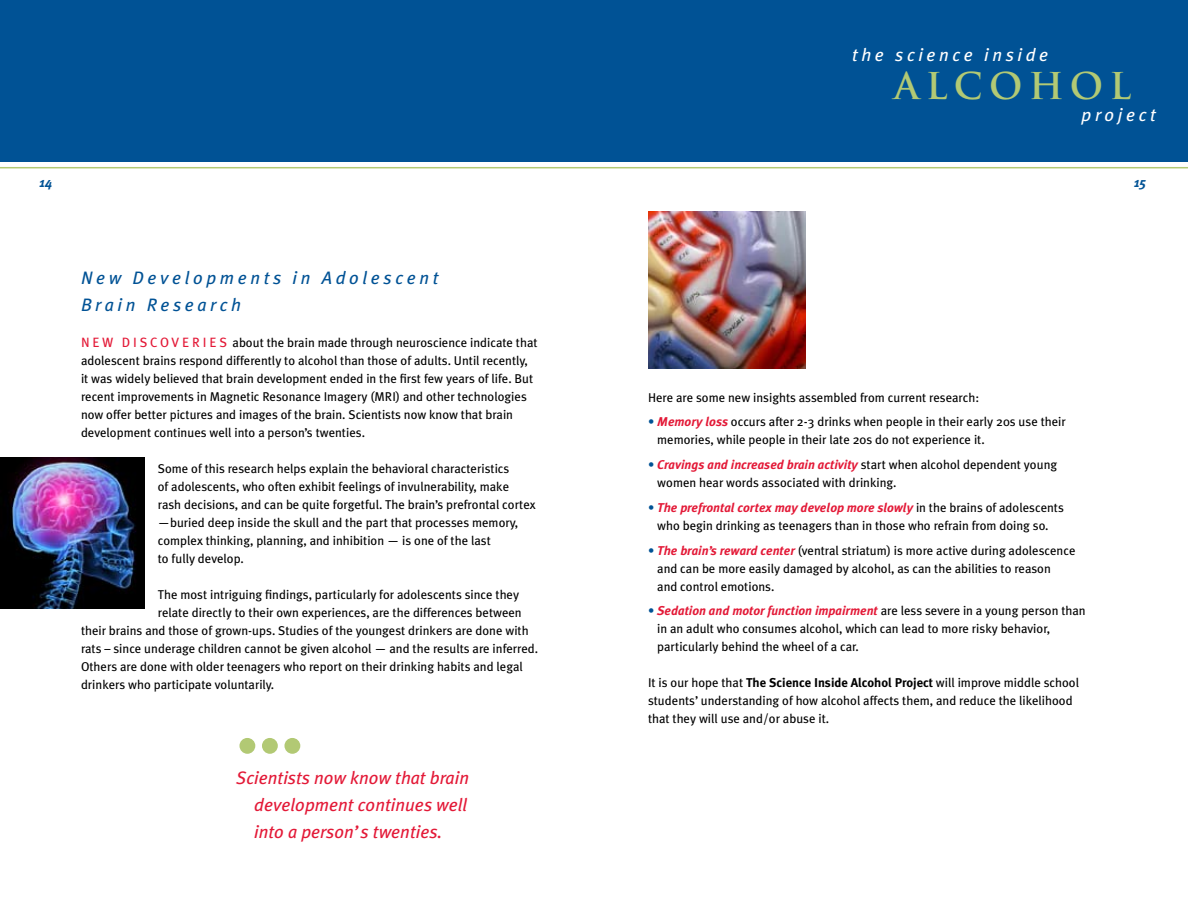
<style>
.page{position:relative;width:1188px;height:918px;background:#fff}
.page>*{position:absolute;margin:0;border:0;box-sizing:border-box;transform-origin:0 0}
.t1{font:700 90px "Meta Plus";color:#b2c974}
.t2{font:700 36px "Trajan Pro";letter-spacing:.175em;color:#b2c974}
.t3{font:italic 18px/27px "Meta Plus";color:#e31937;text-align:justify}
.t4{font:italic 18px/27px "Meta Plus";letter-spacing:.2em;color:#005295}
.t5{font:italic 18px "Meta Plus";letter-spacing:.2em;color:#fff}
.t6{font:italic 700 13.5px "Meta Plus";color:#005295}
.t7{font:12.75px/18px "Meta Plus";color:#000}
.s1{font-size:13.5px;color:#e31937}
.s2{color:#005295}
.s3{font-weight:700;font-style:italic;color:#e31937}
.s4{font-weight:700}
</style>
<div class="page">
<img style="left:648px;top:212px;width:158px;height:157px">
<img style="left:0;top:457px;width:144px;height:151px">
<div style="left:0;top:0;width:1188px;height:162px;background:#005295"></div>
<hr style="left:0;top:167px;width:1188px;height:1px;background:#b2c974">
<p class="t6" style="left:40px;top:175px;width:15px">14</p>
<h3 class="t4" style="left:81px;top:264px;width:359px">New Developments in Adolescent<br>Brain Research</h3>
<p class="t7" style="left:81px;top:334px;width:458px"><span class="s1">N e w d i s c o v e r i e s</span> about the brain made through neuroscience indicate that adolescent brains respond differently to alcohol than those of adults. Until recently, it was widely believed that brain development ended in the first few years of life. But recent improvements in Magnetic Resonance I magery (MRI) and other technologies now offer better pictures and images of the brain. Scientists now know that brain development continues well into a person’s twenties.</p>
<p class="t7" style="left:158px;top:460px;width:380px">Some of this research helps explain the behavioral characteristics<br>of adolescents, who often exhibit feelings of invulnerability, make<br>rash decisions, and can be quite forgetful. The brain’s prefrontal cortex —buried deep inside the skull and the part that processes memory, complex thinking, planning, and inhibition — is one of the last<br>to fully develop.</p>
<p class="t7" style="left:158px;top:586px;width:363px">The most intriguing findings, particularly for adolescents since they</p>
<p class="t7" style="left:158px;top:604px;width:365px">relate directly to their own experiences, are the differences between</p>
<p class="t7" style="left:81px;top:622px;width:449px">their brains and those of grown-ups. Studies of the youngest drinkers are done with</p>
<p class="t7" style="left:81px;top:640px;width:459px">rats – since underage children cannot be given alcohol — and the results are inferred.</p>
<p class="t7" style="left:81px;top:658px;width:443px">Others are done with older teenagers who report on their drinking habits and legal</p>
<p class="t7" style="left:81px;top:676px;width:195px">drinkers who participate voluntarily.</p>
<h1 class="t1" style="left:236px;top:669px;width:69px">…</h1>
<h3 class="t3" style="left:254px;top:764px;width:216px;text-indent:-18px">Scientists now know that brain development continues well into a person’s twenties.</h3>
<h3 class="t5" style="left:852px;top:45px;width:198px">the science inside</h3>
<h2 class="t2" style="left:894px;top:63px;width:238px">ALCOHOL</h2>
<h3 class="t5" style="left:1082px;top:104px;width:76px">project</h3>
<p class="t6" style="left:1134px;top:175px;width:14px">15</p>
<p class="t7" style="left:648px;top:388px;width:333px">H ere are some new insights assembled from current research:</p>
<p class="t7" style="left:657px;top:413px;width:410px;text-indent:-9px"><span class="s2">•</span> <span class="s3">Memory loss</span> occurs after 2-3 drinks when people in their early 20s use their memories, while people in their late 20s do not experience it.</p>
<p class="t7" style="left:657px;top:455px;width:401px;text-indent:-9px"><span class="s2">•</span> <span class="s3">Cravings and increased brain activity</span> start when alcohol dependent young women hear words associated with drinking.</p>
<p class="t7" style="left:648px;top:498px;width:417px;text-align:center"><span class="s2">•</span> <span class="s3">The prefrontal cortex may develop more slowly</span> in the brains of adolescents who begin drinking as teenagers than in those who refrain from doing so.</p>
<p class="t7" style="left:657px;top:541px;width:420px;text-indent:-9px"><span class="s2">•</span> <span class="s3">The brain’s reward center</span> (ventral striatum) is more active during adolescence and can be more easily damaged by alcohol, as can the abilities to reason<br>and control emotions.</p>
<p class="t7" style="left:657px;top:602px;width:430px;text-indent:-9px"><span class="s2">•</span> <span class="s3">Sedation and motor function impairment</span> are less severe in a young person than in an adult who consumes alcohol, which can lead to more risky behavior, particularly behind the wheel of a car.</p>
<p class="t7" style="left:648px;top:674px;width:433px">It is our hope that <span class="s4">The Science Inside Alcohol Project</span> will improve middle school students’ understanding of how alcohol affects them, and reduce the likelihood that they will use and/or abuse it.</p>
</div>
